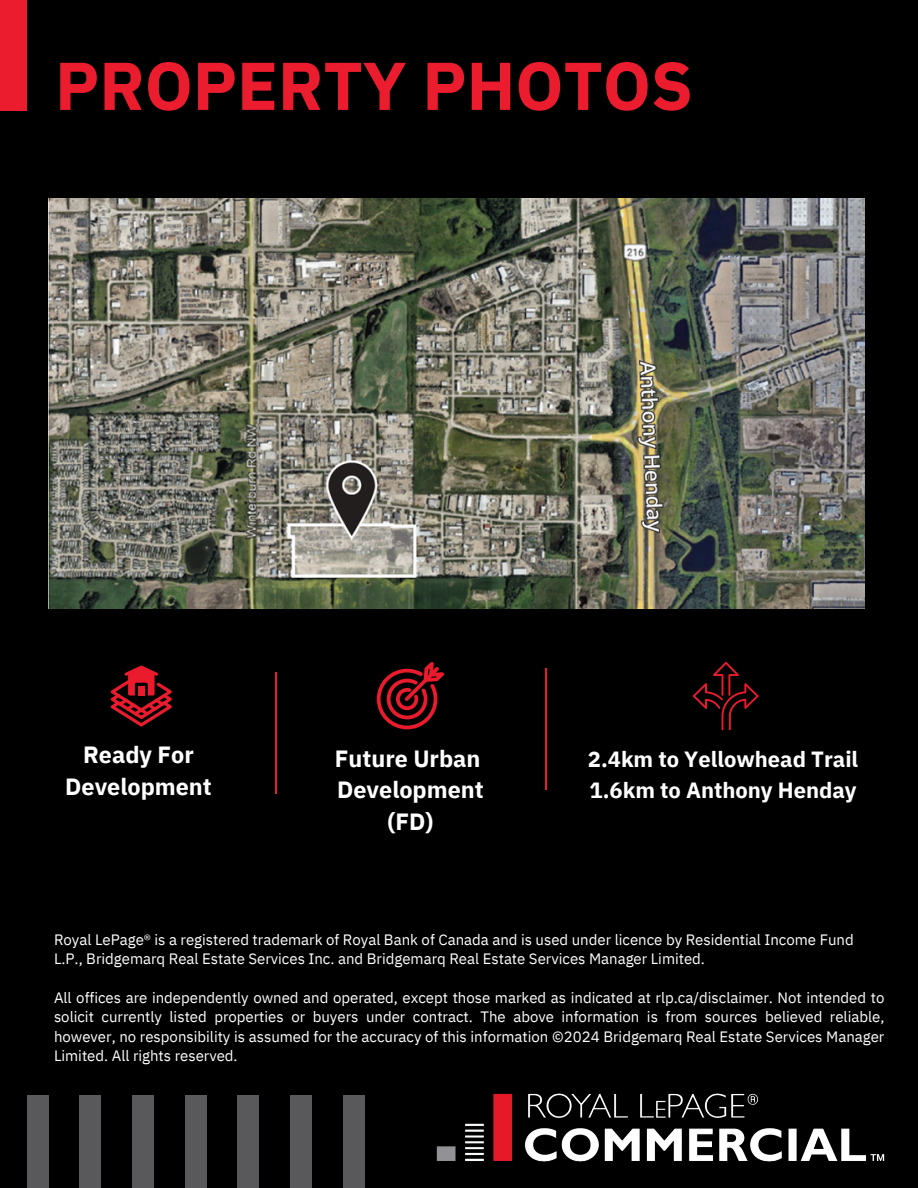
<style>
.page{position:relative;width:918px;height:1188px;background:#000}
.page>*{position:absolute;margin:0;border:0;box-sizing:border-box;transform-origin:0 0}
.t1{font:700 67.5px "IBM Plex Sans";color:#eb1c2e}
.t2{font:700 23.4px/31.8px "IBM Plex Sans";color:#fff;text-align:center}
.t3{font:700 21.9px/30.8px "IBM Plex Sans";color:#fff}
.t4{font:15px/19.2px "IBM Plex Sans";color:#fff}
</style>
<div class="page">
<div style="left:0;top:0;width:27px;height:108px;background:#eb1c2e"></div>
<img style="left:48px;top:199px;width:816px;height:409px">
<svg style="left:111px;top:666px;width:61px;height:60px"></svg>
<svg style="left:377px;top:662px;width:67px;height:67px"></svg>
<svg style="left:693px;top:662px;width:65px;height:68px"></svg>
<div style="left:27px;top:1095px;width:21px;height:93px;background:#59595c"></div>
<div style="left:80px;top:1095px;width:21px;height:93px;background:#59595c"></div>
<div style="left:132px;top:1095px;width:22px;height:93px;background:#59595c"></div>
<div style="left:185px;top:1095px;width:22px;height:93px;background:#59595c"></div>
<div style="left:238px;top:1095px;width:21px;height:93px;background:#59595c"></div>
<div style="left:290px;top:1095px;width:22px;height:93px;background:#59595c"></div>
<div style="left:343px;top:1095px;width:22px;height:93px;background:#59595c"></div>
<img style="left:436px;top:1093px;width:449px;height:69px">
<hr style="left:275px;top:672px;width:2px;height:122px;background:#eb1b2e">
<hr style="left:545px;top:669px;width:1px;height:121px;background:#eb1b2e">
<h1 class="t1" style="left:55px;top:41px;width:640px">PROPERTY PHOTOS</h1>
<p class="t2" style="left:65px;top:738px;width:148px">Ready For<br>Development</p>
<p class="t2" style="left:335px;top:742px;width:150px">Future Urban<br>Development (FD)</p>
<h2 class="t3" style="left:588px;top:744px;width:272px">2.4km to Yellowhead Trail<br>1.6km to Anthony Henday</h2>
<p class="t4" style="left:54px;top:930px;width:801px">Royal LePage® is a registered trademark of Royal Bank of Canada and is used under licence by Residential Income Fund<br>L.P., Bridgemarq Real Estate Services Inc. and Bridgemarq Real Estate Services Manager Limited.</p>
<p class="t4" style="left:54px;top:988px;width:832px;text-align:justify">All offices are independently owned and operated, except those marked as indicated at rlp.ca/disclaimer. Not intended to solicit currently listed properties or buyers under contract. The above information is from sources believed reliable, however, no responsibility is assumed for the accuracy of this information ©2024 Bridgemarq Real Estate Services Manager Limited. All rights reserved.</p>
</div>
